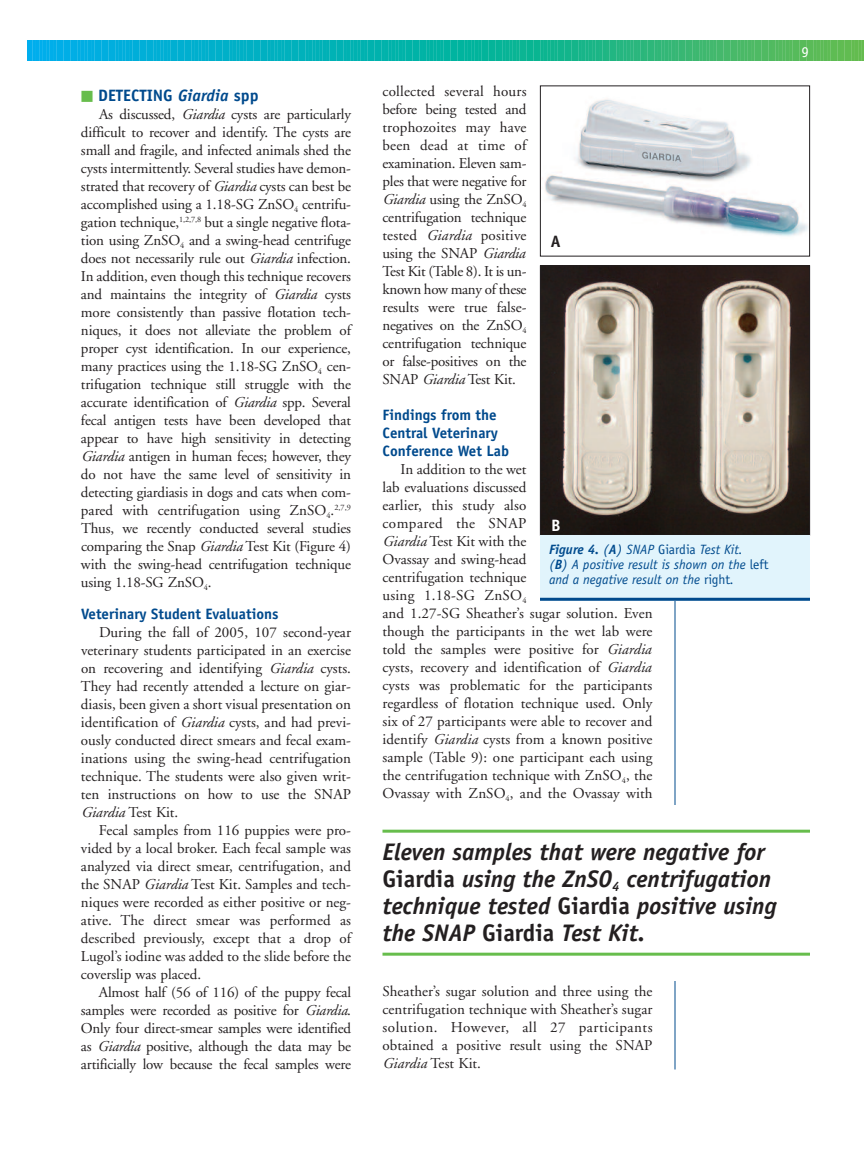
<style>
.page{position:relative;width:864px;height:1161px;background:#fff}
.page>*{position:absolute;margin:0;border:0;box-sizing:border-box;transform-origin:0 0}
.t1{font:italic 700 24px/27px "Officina Sans";color:#231f20}
.t2{font:700 16.5px "Officina Sans";color:#004a8d}
.t3{font:700 16.5px "Officina Sans";color:#fff}
.t4{font:700 16.5px "Officina Sans";color:#231f20}
.t5{font:15px/18px "Adobe Garamond";letter-spacing:.005em;color:#231f20;text-align:justify}
.t6{font:700 15px/18px "Officina Sans";color:#004a8d}
.t7{font:15px "Officina Sans";color:#fff}
.t8{font:italic 13.5px/15px "Officina Sans";color:#004a8d}
.s1{color:#67bd4c}
.s2{font-style:italic}
.s3{font-weight:700}
.s4{font-style:normal}
</style>
<div class="page">
<svg style="left:27px;top:40px;width:837px;height:21px;background:#1db5a2"></svg>
<hr style="left:675px;top:544px;width:1px;height:526px;background:#004a8d">
<img style="left:544px;top:99px;width:264px;height:138px">
<div style="left:540px;top:86px;width:270px;height:170px;border:1px solid #231f20"></div>
<img style="left:542px;top:268px;width:266px;height:266px">
<div style="left:540px;top:266px;width:270px;height:270px;border:1px solid #231f20"></div>
<div style="left:540px;top:536px;width:270px;height:65px;background:#e1f4fc"></div>
<hr style="left:540px;top:598px;width:270px;height:3px;background:#004a8d">
<hr style="left:382px;top:830px;width:428px;height:3px;background:#67bd4c">
<hr style="left:382px;top:953px;width:428px;height:3px;background:#67bd4c">
<p class="t2" style="left:81px;top:89px;width:179px"><span class="s1">■</span> DETECTING <span class="s2">Giardia</span> spp</p>
<p class="t5" style="left:81px;top:107px;width:272px;text-indent:18px">As discussed, <span class="s2">Giardia</span> cysts are particularly difficult to recover and identify. The cysts are small and fragile, and infected animals shed the cysts intermittently. Several studies have demon&shy;strated that recovery of <span class="s2">Giardia</span> cysts can best be accomplished using a 1.18-SG ZnSO<sub>4</sub> centrifu&shy;gation technique,<sup>1,2,7,8</sup> but a single negative flota&shy;tion using ZnSO<sub>4</sub> and a swing-head centrifuge does not necessarily rule out <span class="s2">Giardia</span> infection.<br>In addition, even though this technique recovers and maintains the integrity of <span class="s2">Giardia</span> cysts more consistently than passive flotation tech&shy;niques, it does not alleviate the problem of proper cyst identification. In our experience, many practices using the 1.18-SG ZnSO<sub>4</sub> cen&shy;trifugation technique still struggle with the accurate identification of <span class="s2">Giardia</span> spp. Several fecal antigen tests have been developed that appear to have high sensitivity in detecting <span class="s2">Giardia</span> antigen in human feces; however, they do not have the same level of sensitivity in detecting giardiasis in dogs and cats when com&shy;pared with centrifugation using ZnSO<sub>4</sub>.<sup>2,7,9<br></sup>Thus, we recently conducted several studies comparing the Snap <span class="s2">Giardia</span> Test Kit (Figure 4) with the swing-head centrifugation technique using 1.18-SG ZnSO<sub>4</sub>.</p>
<p class="t6" style="left:81px;top:606px;width:199px">Veterinary Student Evaluations</p>
<p class="t5" style="left:81px;top:624px;width:272px;text-indent:18px">During the fall of 2005, 107 second-year veterinary students participated in an exercise on recovering and identifying <span class="s2">Giardia</span> cysts.<br>They had recently attended a lecture on giar&shy;diasis, been given a short visual presentation on identification of <span class="s2">Giardia</span> cysts, and had previ&shy;ously conducted direct smears and fecal exam&shy;inations using the swing-head centrifugation technique. The students were also given writ&shy;ten instructions on how to use the SNAP <span class="s2">Giardia</span> Test Kit.</p>
<p class="t5" style="left:81px;top:822px;width:272px;text-indent:18px">Fecal samples from 116 puppies were pro&shy;vided by a local broker. Each fecal sample was analyzed via direct smear, centrifugation, and the SNAP <span class="s2">Giardia</span> Test Kit. Samples and tech&shy;niques were recorded as either positive or neg&shy;ative. The direct smear was performed as described previously, except that a drop of Lugol’s iodine was added to the slide before the coverslip was placed.</p>
<p class="t5" style="left:81px;top:984px;width:272px;text-indent:18px">Almost half (56 of 116) of the puppy fecal samples were recorded as positive for <span class="s2">Giardia</span>.<br>Only four direct-smear samples were identified as <span class="s2">Giardia</span> positive, although the data may be artificially low because the fecal samples were</p>
<p class="t5" style="left:382px;top:84px;width:146px">collected several hours before being tested and trophozoites may have been dead at time of examination. Eleven sam&shy;ples that were negative for <span class="s2">Giardia</span> using the ZnSO<sub>4 </sub>centrifugation technique tested <span class="s2">Giardia</span> positive using the SNAP <span class="s2">Giardia </span>Test Kit (Table 8). It is un&shy;known how many of these results were true false&shy;negatives on the ZnSO<sub>4 </sub>centrifugation technique or false-positives on the SNAP <span class="s2">Giardia</span> Test Kit.</p>
<p class="t6" style="left:382px;top:407px;width:128px">Findings from the<br>Central Veterinary<br>Conference Wet Lab</p>
<p class="t5" style="left:382px;top:462px;width:272px;text-align:left;text-indent:18px">In addition to the wet<br>lab evaluations discussed<br>earlier, this study also<br>compared the SNAP<br><span class="s2">Giardia</span> Test Kit with the<br>Ovassay and swing-head<br>centrifugation technique<br>using 1.18-SG ZnSO<sub>4<br></sub>and 1.27-SG Sheather’s sugar solution. Even though the participants in the wet lab were told the samples were positive for <span class="s2">Giardia </span>cysts, recovery and identification of <span class="s2">Giardia </span>cysts was problematic for the participants regardless of flotation technique used. Only six of 27 participants were able to recover and identify <span class="s2">Giardia</span> cysts from a known positive sample (Table 9): one participant each using the centrifugation technique with ZnSO<sub>4</sub>, the Ovassay with ZnSO<sub>4</sub>, and the Ovassay with</p>
<p class="t4" style="left:551px;top:235px;width:11px">A</p>
<p class="t3" style="left:551px;top:519px;width:11px">B</p>
<p class="t8" style="left:549px;top:543px;width:221px"><span class="s3">Figure 4.</span> (<span class="s3">A</span>) SNAP <span class="s4">Giardia</span> Test Kit.<br>(<span class="s3">B</span>) A positive result is shown on the <span class="s4">left </span>and a negative result on the <span class="s4">right</span>.</p>
<h1 class="t1" style="left:382px;top:840px;width:396px">Eleven samples that were negative for <span class="s4">Giardia</span> using the ZnSO<sub>4</sub> centrifugation technique tested <span class="s4">Giardia</span> positive using the SNAP <span class="s4">Giardia</span> Test Kit.</h1>
<p class="t5" style="left:382px;top:984px;width:272px">Sheather’s sugar solution and three using the centrifugation technique with Sheather’s sugar solution. However, all 27 participants obtained a positive result using the SNAP <span class="s2">Giardia</span> Test Kit.</p>
<p class="t7" style="left:802px;top:46px;width:9px">9</p>
</div>
